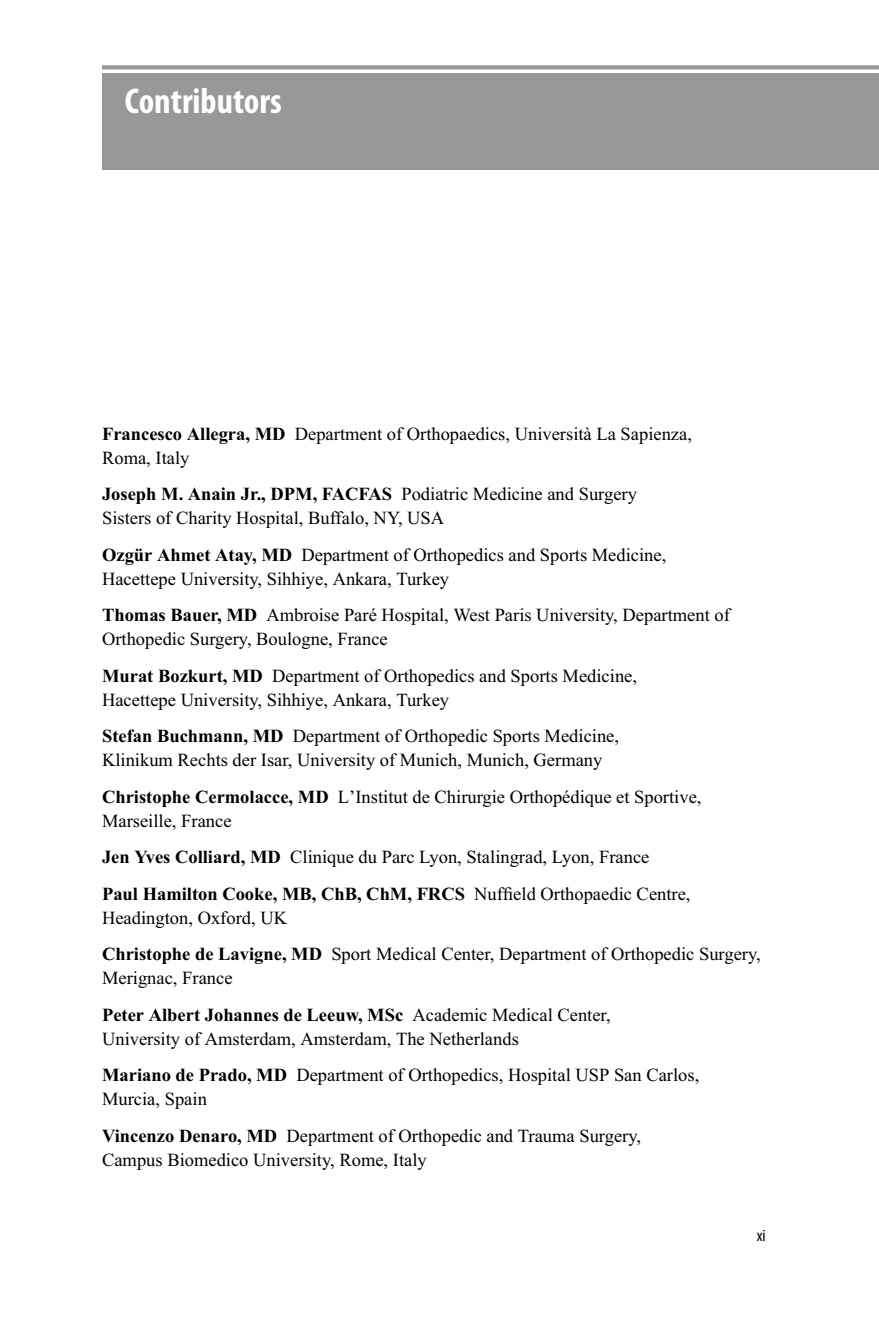
<style>
.page{position:relative;width:879px;height:1333px;background:#fff}
.page>*{position:absolute;margin:0;border:0;box-sizing:border-box;transform-origin:0 0}
.t1{font:700 condensed 36px "Myriad Pro";color:#fff}
.t2{font:18.4px/24px "Times New Roman";color:#000}
.t3{font:condensed 17px "Myriad Pro";color:#000}
.s1{font-weight:700}
</style>
<div class="page">
<svg style="left:102px;top:65px;width:777px;height:4px;background:#9d9d9d"></svg>
<div style="left:102px;top:74px;width:777px;height:96px;background:#979898"></div>
<h1 class="t1" style="left:125px;top:82px;width:158px">Contributors</h1>
<p class="t2" style="left:102px;top:421px;width:591px"><span class="s1">Francesco Allegra, MD</span> Department of Orthopaedics, Università La Sapienza,<br>Roma, Italy</p>
<p class="t2" style="left:102px;top:481px;width:536px"><span class="s1">Joseph M. Anain Jr., DPM, FACFAS</span> Podiatric Medicine and Surgery<br>Sisters of Charity Hospital, Buffalo, NY, USA</p>
<p class="t2" style="left:102px;top:542px;width:566px"><span class="s1">Ozgür Ahmet Atay, MD</span> Department of Orthopedics and Sports Medicine,<br>Hacettepe University, Sihhiye, Ankara, Turkey</p>
<p class="t2" style="left:102px;top:602px;width:629px"><span class="s1">Thomas Bauer, MD</span> Ambroise Paré Hospital, West Paris University, Department of<br>Orthopedic Surgery, Boulogne, France</p>
<p class="t2" style="left:102px;top:663px;width:536px"><span class="s1">Murat Bozkurt, MD</span> Department of Orthopedics and Sports Medicine,<br>Hacettepe University, Sihhiye, Ankara, Turkey</p>
<p class="t2" style="left:102px;top:723px;width:518px"><span class="s1">Stefan Buchmann, MD</span> Department of Orthopedic Sports Medicine,<br>Klinikum Rechts der Isar, University of Munich, Munich, Germany</p>
<p class="t2" style="left:102px;top:784px;width:601px"><span class="s1">Christophe Cermolacce, MD</span> L’Institut de Chirurgie Orthopédique et Sportive,<br>Marseille, France</p>
<p class="t2" style="left:102px;top:838px;width:590px;line-height:36.6px"><span class="s1">Jen Yves Colliard, MD</span> Clinique du Parc Lyon, Stalingrad, Lyon, France<br><span class="s1">Paul Hamilton Cooke, MB, ChB, ChM, FRCS</span> Nuffield Orthopaedic Centre,</p>
<p class="t2" style="left:102px;top:899px;width:660px;line-height:36.6px">Headington, Oxford, UK<br><span class="s1">Christophe de Lavigne, MD</span> Sport Medical Center, Department of Orthopedic Surgery,</p>
<p class="t2" style="left:102px;top:959px;width:510px;line-height:36.6px">Merignac, France<br><span class="s1">Peter Albert Johannes de Leeuw, MSc</span> Academic Medical Center,</p>
<p class="t2" style="left:102px;top:1020px;width:599px;line-height:36.6px">University of Amsterdam, Amsterdam, The Netherlands<br><span class="s1">Mariano de Prado, MD</span> Department of Orthopedics, Hospital USP San Carlos,</p>
<p class="t2" style="left:102px;top:1080px;width:540px;line-height:36.6px">Murcia, Spain<br><span class="s1">Vincenzo Denaro, MD</span> Department of Orthopedic and Trauma Surgery,</p>
<p class="t2" style="left:102px;top:1147px;width:326px">Campus Biomedico University, Rome, Italy</p>
<p class="t3" style="left:756px;top:1225px;width:10px">xi</p>
</div>
